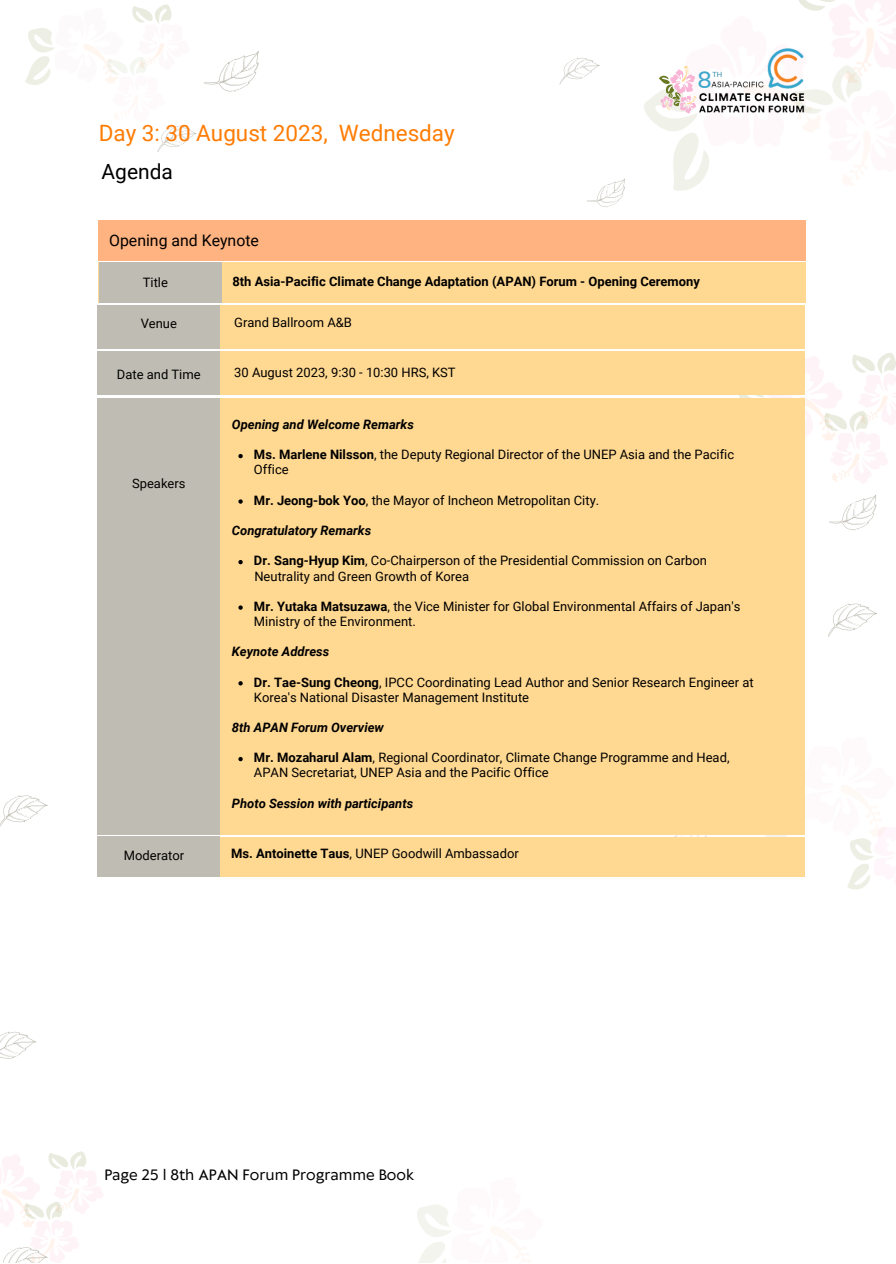
<style>
.page{position:relative;width:896px;height:1264px;background:#fff}
.page>*{position:absolute;margin:0;border:0;box-sizing:border-box;transform-origin:0 0}
.t1{font:600 22.8px "Muli";color:#3ca6cb}
.t2{font:22.5px "Roboto";color:#ff7c04}
.t3{font:21px "Roboto";color:#000}
.t4{font:15.9px "Roboto";color:#000}
.t5{font:14.1px "Klein Text";color:#000}
.t6{font:13.05px/15.1px "Roboto";color:#000}
.t7{font:italic 700 13.05px "Roboto";color:#000}
.t8{font:700 12.9px "Roboto";color:#000}
.t9{font:12.9px "Roboto";color:#000}
.t10{font:600 7.2px "Muli";color:#3b93aa}
.s1{font-weight:700}
</style>
<div class="page">
<svg style="left:645px;top:834px;width:75px;height:43px"></svg>
<svg style="left:828px;top:603px;width:49px;height:34px"></svg>
<svg style="left:25px;top:4px;width:234px;height:148px"></svg>
<svg style="left:738px;top:334px;width:158px;height:206px"></svg>
<svg style="left:733px;top:718px;width:153px;height:172px"></svg>
<svg style="left:0;top:1151px;width:103px;height:111px"></svg>
<svg style="left:559px;top:0;width:337px;height:207px"></svg>
<svg style="left:417px;top:1205px;width:35px;height:57px"></svg>
<svg style="left:0;top:795px;width:48px;height:32px"></svg>
<div style="left:99px;top:262px;width:707px;height:41px;background:#ffd891"></div>
<div style="left:99px;top:220px;width:707px;height:40px;background:#ffb380"></div>
<div style="left:99px;top:262px;width:123px;height:41px;background:#bfbdb3"></div>
<div style="left:97px;top:836px;width:707px;height:40px;background:#ffd891"></div>
<div style="left:97px;top:836px;width:123px;height:40px;background:#bfbdb3"></div>
<div style="left:97px;top:398px;width:707px;height:436px;background:#ffd891"></div>
<div style="left:97px;top:398px;width:123px;height:436px;background:#bfbdb3"></div>
<svg style="left:238px;top:454px;width:5px;height:4px"></svg>
<svg style="left:238px;top:499px;width:5px;height:4px"></svg>
<svg style="left:238px;top:560px;width:5px;height:4px"></svg>
<svg style="left:238px;top:605px;width:5px;height:4px"></svg>
<svg style="left:238px;top:681px;width:5px;height:4px"></svg>
<svg style="left:238px;top:757px;width:5px;height:4px"></svg>
<div style="left:97px;top:305px;width:707px;height:44px;background:#ffd891"></div>
<div style="left:97px;top:305px;width:123px;height:44px;background:#bfbdb3"></div>
<div style="left:97px;top:351px;width:707px;height:44px;background:#ffd891"></div>
<div style="left:97px;top:351px;width:123px;height:44px;background:#bfbdb3"></div>
<svg style="left:0;top:1031px;width:36px;height:28px"></svg>
<p class="t2" style="left:99px;top:120px;width:358px">Day 3: 30 August 2023, Wednesday</p>
<p class="t3" style="left:102px;top:160px;width:73px">Agenda</p>
<p class="t1" style="left:698px;top:65px;width:15px">8</p>
<p class="t10" style="left:712px;top:70px;width:11px">TH</p>
<p class="t4" style="left:109px;top:231px;width:151px">Opening and Keynote</p>
<p class="t6" style="left:143px;top:274px;width:27px">Title</p>
<p class="t8" style="left:232px;top:273px;width:469px">8th Asia-Pacific Climate Change Adaptation (APAN) Forum - Opening Ceremony</p>
<p class="t6" style="left:141px;top:316px;width:38px">Venue</p>
<p class="t9" style="left:234px;top:315px;width:119px">Grand Ballroom A&amp;B</p>
<p class="t6" style="left:117px;top:367px;width:85px">Date and Time</p>
<p class="t9" style="left:234px;top:365px;width:223px">30 August 2023, 9:30 - 10:30 HRS, KST</p>
<p class="t6" style="left:132px;top:476px;width:55px">Speakers</p>
<p class="t7" style="left:232px;top:417px;width:183px">Opening and Welcome Remarks</p>
<p class="t6" style="left:254px;top:447px;width:481px"><span class="s1">Ms. Marlene Nilsson</span>, the Deputy Regional Director of the UNEP Asia and the Pacific<br>Office</p>
<p class="t6" style="left:254px;top:493px;width:347px"><span class="s1">Mr. Jeong-bok Yoo</span>, the Mayor of Incheon Metropolitan City.</p>
<p class="t7" style="left:232px;top:523px;width:141px">Congratulatory Remarks</p>
<p class="t6" style="left:254px;top:568px;width:216px">Neutrality and Green Growth of Korea</p>
<p class="t6" style="left:254px;top:553px;width:454px"><span class="s1">Dr. Sang-Hyup Kim</span>, Co-Chairperson of the Presidential Commission on Carbon</p>
<p class="t6" style="left:254px;top:599px;width:488px"><span class="s1">Mr. Yutaka Matsuzawa</span>, the Vice Minister for Global Environmental Affairs of Japan's<br>Ministry of the Environment.</p>
<p class="t7" style="left:232px;top:644px;width:99px">Keynote Address</p>
<p class="t6" style="left:254px;top:674px;width:501px"><span class="s1">Dr. Tae-Sung Cheong</span>, IPCC Coordinating Lead Author and Senior Research Engineer at<br>Korea's National Disaster Management Institute</p>
<p class="t7" style="left:232px;top:720px;width:153px">8th APAN Forum Overview</p>
<p class="t6" style="left:254px;top:750px;width:477px"><span class="s1">Mr. Mozaharul Alam</span>, Regional Coordinator, Climate Change Programme and Head,<br>APAN Secretariat, UNEP Asia and the Pacific Office</p>
<p class="t7" style="left:232px;top:795px;width:183px">Photo Session with participants</p>
<p class="t6" style="left:124px;top:848px;width:62px">Moderator</p>
<p class="t6" style="left:231px;top:846px;width:289px"><span class="s1">Ms. Antoinette Taus</span>, UNEP Goodwill Ambassador</p>
<p class="t5" style="left:104px;top:1167px;width:311px">Page 25 l 8th APAN Forum Programme Book</p>
</div>
